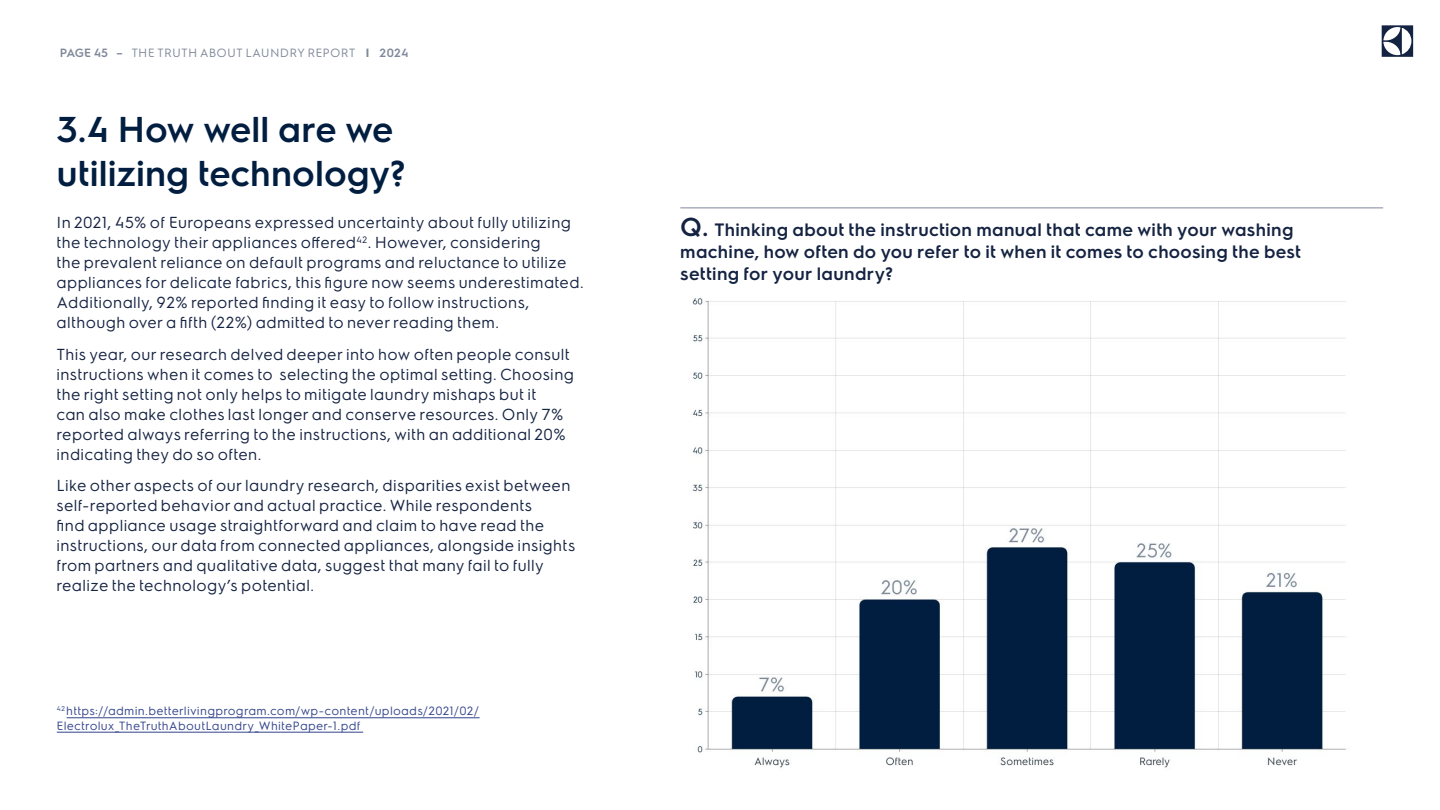
<style>
.page{position:relative;width:1440px;height:810px;background:#fff}
.page>*{position:absolute;margin:0;border:0;box-sizing:border-box;transform-origin:0 0}
.t1{font:600 36px/43.2px "Electrolux Sans";color:#011e41}
.t2{font:600 18px/21.6px "Electrolux Sans";letter-spacing:.015em;color:#152342}
.t3{font:15.98px/20px "Electrolux Sans";letter-spacing:.025em;color:#152342}
.t4{font:12px/14.4px "Electrolux Sans";letter-spacing:.035em;color:#32438b}
.t5{font:12px "Electrolux Sans";letter-spacing:.02em;color:#7f899a}
.s1{font-weight:600}
.s2{font-weight:700}
.s3{font-size:26.03px}
</style>
<div class="page">
<svg style="left:1382px;top:25px;width:31px;height:32px"></svg>
<img style="left:692px;top:298px;width:654px;height:470px">
<hr style="left:680px;top:208px;width:703px;height:1px;background:#7f899a">
<hr style="left:67px;top:717px;width:413px;height:1px;background:#32438b">
<hr style="left:57px;top:732px;width:306px;height:1px;background:#32438b">
<p class="t5" style="left:60px;top:44px;width:350px"><span class="s1">PAGE 45 –</span> THE TRUTH ABOUT LAUNDRY REPORT <span class="s2">I</span> <span class="s1">2024</span></p>
<h1 class="t1" style="left:57px;top:106px;width:350px">3.4 How well are we utilizing technology?</h1>
<p class="t3" style="left:57px;top:212px;width:529px">In 2021, 45% of Europeans expressed uncertainty about fully utilizing the technology their appliances offered<sup>42</sup>. However, considering<br>the prevalent reliance on default programs and reluctance to utilize appliances for delicate fabrics, this figure now seems underestimated.<br>Additionally, 92% reported finding it easy to follow instructions, although over a fifth (22%) admitted to never reading them.</p>
<p class="t3" style="left:57px;top:343px;width:519px">This year, our research delved deeper into how often people consult instructions when it comes to selecting the optimal setting. Choosing the right setting not only helps to mitigate laundry mishaps but it<br>can also make clothes last longer and conserve resources. Only 7% reported always referring to the instructions, with an additional 20% indicating they do so often.</p>
<p class="t3" style="left:57px;top:474px;width:520px">Like other aspects of our laundry research, disparities exist between self-reported behavior and actual practice. While respondents<br>find appliance usage straightforward and claim to have read the instructions, our data from connected appliances, alongside insights from partners and qualitative data, suggest that many fail to fully realize the technology’s potential.</p>
<p class="t4" style="left:57px;top:703px;width:424px"><sup>42</sup> https://admin.betterlivingprogram.com/wp-content/uploads/2021/02/<br>Electrolux_TheTruthAboutLaundry_WhitePaper-1.pdf</p>
<p class="t2" style="left:680px;top:218px;width:622px"><span class="s3">Q.</span> Thinking about the instruction manual that came with your washing machine, how often do you refer to it when it comes to choosing the best setting for your laundry?</p>
</div>
